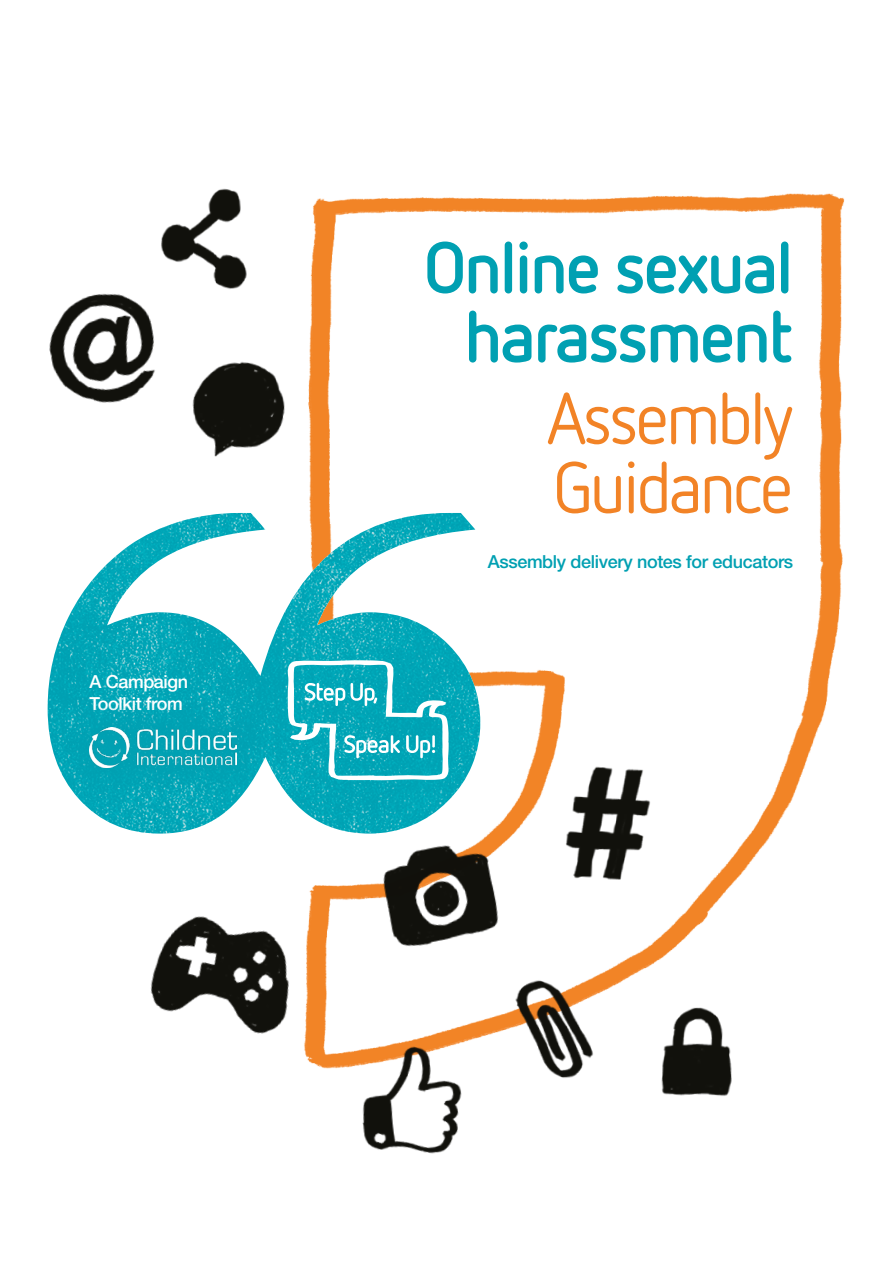
<style>
.page{position:relative;width:893px;height:1263px;background:#fff}
.page>*{position:absolute;margin:0;border:0;box-sizing:border-box;transform-origin:0 0}
.t1{font:700 72.15px/69px "Netto OT";letter-spacing:-.03em;color:#00a0b2;text-align:center}
.t2{font:72.15px/69px "Netto OT";letter-spacing:-.04em;color:#f28326}
.t3{font:500 18px "Helvetica Neue";letter-spacing:-.02em;color:#00a0b2}
.t4{font:500 18px/21.6px "Helvetica Neue";letter-spacing:-.02em;color:#fff}
</style>
<div class="page">
<img style="left:309px;top:193px;width:536px;height:876px">
<img style="left:48px;top:513px;width:432px;height:320px">
<div style="left:66px;top:704px;width:193px;height:87px;background:#00a0b2"></div>
<img style="left:89px;top:727px;width:147px;height:40px">
<img style="left:649px;top:987px;width:99px;height:109px">
<img style="left:506px;top:961px;width:99px;height:117px">
<img style="left:150px;top:895px;width:162px;height:174px">
<img style="left:370px;top:814px;width:168px;height:161px">
<img style="left:192px;top:330px;width:133px;height:150px">
<img style="left:343px;top:1026px;width:154px;height:128px">
<img style="left:49px;top:293px;width:106px;height:110px">
<img style="left:154px;top:188px;width:93px;height:112px">
<img style="left:562px;top:755px;width:103px;height:150px">
<svg style="left:288px;top:660px;width:161px;height:120px"></svg>
<p class="t4" style="left:89px;top:671px;width:100px">A Campaign<br>Toolkit from</p>
<h1 class="t1" style="left:424px;top:231px;width:371px">Online sexual harassment</h1>
<h1 class="t2" style="left:547px;top:382px;width:248px">Assembly<br>Guidance</h1>
<p class="t3" style="left:488px;top:550px;width:307px">Assembly delivery notes for educators</p>
</div>
